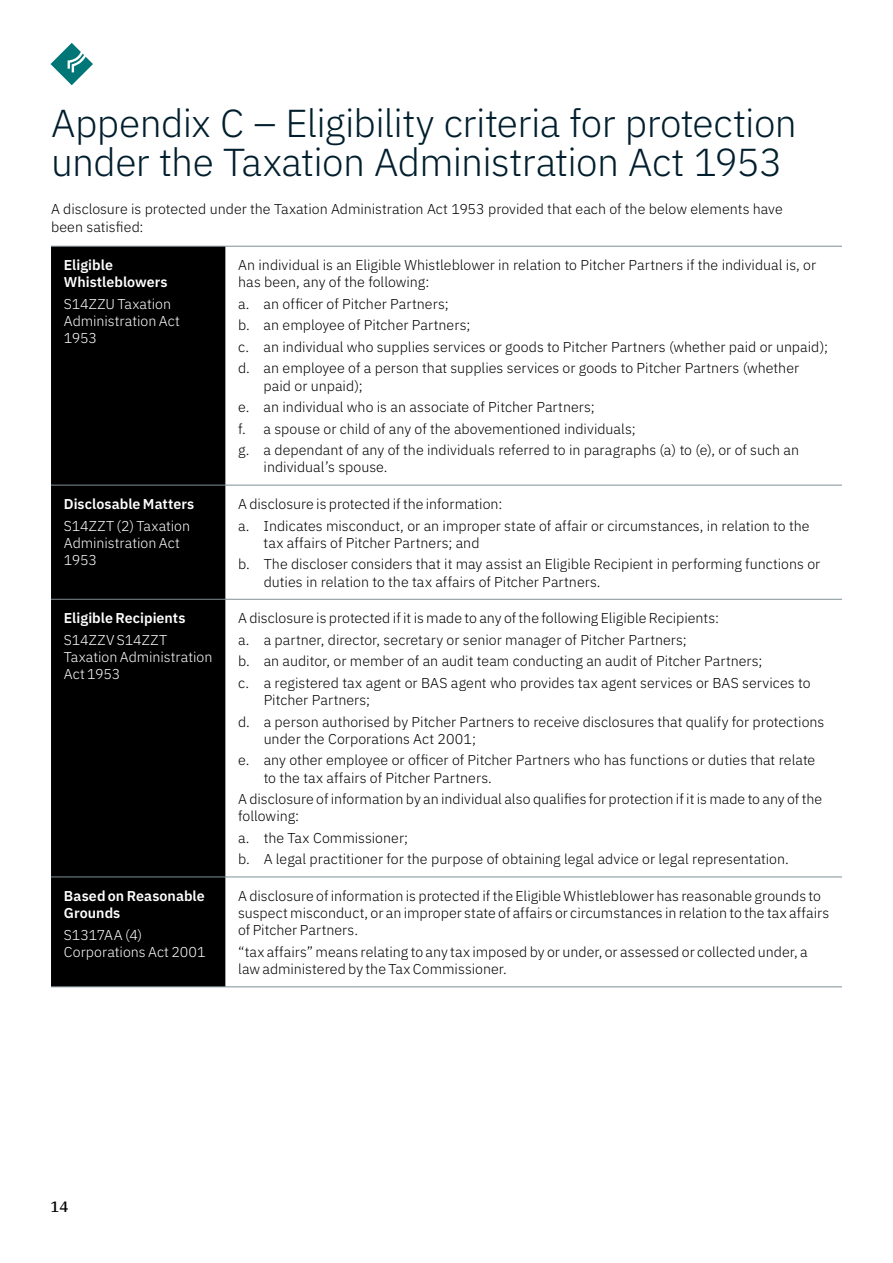
<style>
.page{position:relative;width:893px;height:1263px;background:#fff}
.page>*{position:absolute;margin:0;border:0;box-sizing:border-box;transform-origin:0 0}
.t1{font:300 39px/39px "IBM Plex Sans";letter-spacing:-.015em;color:#001e2d}
.t2{font:500 15px "IBM Plex Serif";color:#000}
.t3{font:300 14.25px/21.5px "IBM Plex Sans";color:#000}
.t4{font:300 14.25px/17.2px "IBM Plex Sans";color:#fff}
.t5{font:600 14.25px/17.2px "IBM Plex Sans";letter-spacing:.005em;color:#fff}
</style>
<div class="page">
<div style="left:51px;top:247px;width:174px;height:739px;background:#000"></div>
<hr style="left:51px;top:485px;width:174px;height:1px;background:#808f96">
<hr style="left:225px;top:485px;width:617px;height:1px;background:#808f96">
<hr style="left:51px;top:599px;width:174px;height:1px;background:#808f96">
<hr style="left:225px;top:599px;width:617px;height:1px;background:#808f96">
<hr style="left:51px;top:877px;width:174px;height:1px;background:#808f96">
<hr style="left:225px;top:877px;width:617px;height:1px;background:#808f96">
<hr style="left:51px;top:246px;width:174px;height:1px;background:#808f96">
<hr style="left:225px;top:246px;width:617px;height:1px;background:#808f96">
<hr style="left:51px;top:986px;width:174px;height:1px;background:#808f96">
<hr style="left:225px;top:986px;width:617px;height:1px;background:#808f96">
<svg style="left:50px;top:43px;width:43px;height:42px"></svg>
<h1 class="t1" style="left:51px;top:100px;width:747px">Appendix C – Eligibility criteria for protection under the Taxation Administration Act 1953</h1>
<p class="t3" style="left:51px;top:199px;width:733px;line-height:17.2px">A disclosure is protected under the Taxation Administration Act 1953 provided that each of the below elements have been satisfied:</p>
<p class="t5" style="left:64px;top:255px;width:105px">Eligible<br>Whistleblowers</p>
<p class="t4" style="left:64px;top:294px;width:117px">S14ZZU Taxation<br>Administration Act<br>1953</p>
<p class="t3" style="left:238px;top:255px;width:580px;line-height:17.2px">An individual is an Eligible Whistleblower in relation to Pitcher Partners if the individual is, or has been, any of the following:</p>
<p class="t3" style="left:238px;top:292px;width:591px">a. an officer of Pitcher Partners;<br>b. an employee of Pitcher Partners;<br>c. an individual who supplies services or goods to Pitcher Partners (whether paid or unpaid); d. an employee of a person that supplies services or goods to Pitcher Partners (whether</p>
<p class="t3" style="left:238px;top:374px;width:562px;text-indent:26px">paid or unpaid);<br>e. an individual who is an associate of Pitcher Partners;<br>f. a spouse or child of any of the abovementioned individuals;<br>g. a dependant of any of the individuals referred to in paragraphs (a) to (e), or of such an</p>
<p class="t3" style="left:264px;top:455px;width:126px">individual’s spouse.</p>
<p class="t5" style="left:64px;top:494px;width:132px">Disclosable Matters</p>
<p class="t4" style="left:64px;top:516px;width:128px">S14ZZT (2) Taxation<br>Administration Act<br>1953</p>
<p class="t5" style="left:64px;top:608px;width:123px">Eligible Recipients</p>
<p class="t4" style="left:64px;top:630px;width:150px">S14ZZV S14ZZT<br>Taxation Administration<br>Act 1953</p>
<p class="t5" style="left:64px;top:886px;width:142px">Based on Reasonable<br>Grounds</p>
<p class="t4" style="left:64px;top:925px;width:143px">S1317AA (4)<br>Corporations Act 2001</p>
<p class="t3" style="left:238px;top:492px;width:573px">A disclosure is protected if the information:<br>a. Indicates misconduct, or an improper state of affair or circumstances, in relation to the</p>
<p class="t3" style="left:238px;top:531px;width:584px;text-indent:26px">tax affairs of Pitcher Partners; and<br>b. The discloser considers that it may assist an Eligible Recipient in performing functions or</p>
<p class="t3" style="left:264px;top:570px;width:338px">duties in relation to the tax affairs of Pitcher Partners.</p>
<p class="t3" style="left:238px;top:606px;width:574px">A disclosure is protected if it is made to any of the following Eligible Recipients:<br>a. a partner, director, secretary or senior manager of Pitcher Partners;<br>b. an auditor, or member of an audit team conducting an audit of Pitcher Partners;<br>c. a registered tax agent or BAS agent who provides tax agent services or BAS services to</p>
<p class="t3" style="left:238px;top:688px;width:588px;text-indent:26px">Pitcher Partners;<br>d. a person authorised by Pitcher Partners to receive disclosures that qualify for protections</p>
<p class="t3" style="left:238px;top:727px;width:579px;text-indent:26px">under the Corporations Act 2001;<br>e. any other employee or officer of Pitcher Partners who has functions or duties that relate</p>
<p class="t3" style="left:238px;top:765px;width:585px;text-indent:26px">to the tax affairs of Pitcher Partners.<br>A disclosure of information by an individual also qualifies for protection if it is made to any of the</p>
<p class="t3" style="left:238px;top:804px;width:552px">following:<br>a. the Tax Commissioner;<br>b. A legal practitioner for the purpose of obtaining legal advice or legal representation.</p>
<p class="t3" style="left:238px;top:886px;width:593px;line-height:17.2px">A disclosure of information is protected if the Eligible Whistleblower has reasonable grounds to suspect misconduct, or an improper state of affairs or circumstances in relation to the tax affairs of Pitcher Partners.</p>
<p class="t3" style="left:238px;top:942px;width:571px;line-height:17.2px">“tax affairs” means relating to any tax imposed by or under, or assessed or collected under, a law administered by the Tax Commissioner.</p>
<p class="t2" style="left:50px;top:1195px;width:19px">14</p>
</div>
